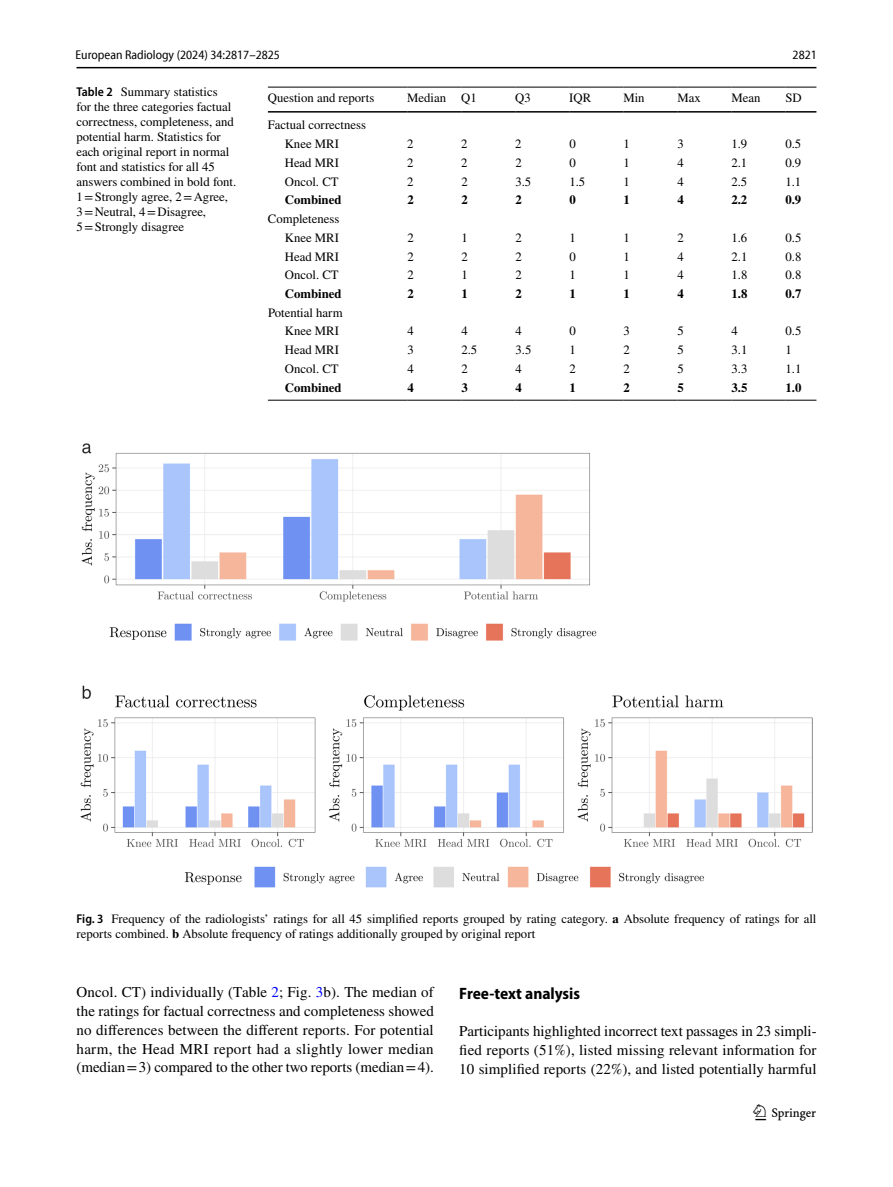
<style>
.page{position:relative;width:893px;height:1187px;background:#fff}
.page>*{position:absolute;margin:0;border:0;box-sizing:border-box;transform-origin:0 0}
.t1{font:22.5px "Springnew Regular 3";color:#000}
.t2{font:700 semi-condensed 16.5px "Myriad Pro";color:#000}
.t3{font:15px/18.8px "STIX";letter-spacing:.005em;color:#000;text-align:justify}
.t4{font:12.75px/15px "STIX";color:#000}
.t5{font:700 12.75px "STIX";color:#000}
.t6{font:semi-condensed 12.75px "Myriad Pro Unic";color:#000}
.s1{font-family:"Myriad Pro";font-weight:600;font-stretch:semi-condensed}
.s2{font-weight:700}
.s3{color:#00f}
</style>
<div class="page">
<hr style="left:77px;top:67px;width:739px;height:1px;background:#000">
<hr style="left:268px;top:87px;width:139px;height:1px;background:#000">
<hr style="left:268px;top:111px;width:139px;height:2px;background:#000">
<hr style="left:407px;top:87px;width:54px;height:1px;background:#000">
<hr style="left:407px;top:111px;width:54px;height:2px;background:#000">
<hr style="left:461px;top:87px;width:54px;height:1px;background:#000">
<hr style="left:461px;top:111px;width:54px;height:2px;background:#000">
<hr style="left:515px;top:87px;width:54px;height:1px;background:#000">
<hr style="left:515px;top:111px;width:54px;height:2px;background:#000">
<hr style="left:569px;top:87px;width:54px;height:1px;background:#000">
<hr style="left:569px;top:111px;width:54px;height:2px;background:#000">
<hr style="left:623px;top:87px;width:54px;height:1px;background:#000">
<hr style="left:623px;top:111px;width:54px;height:2px;background:#000">
<hr style="left:677px;top:87px;width:54px;height:1px;background:#000">
<hr style="left:677px;top:111px;width:54px;height:2px;background:#000">
<hr style="left:731px;top:87px;width:54px;height:1px;background:#000">
<hr style="left:731px;top:111px;width:54px;height:2px;background:#000">
<hr style="left:785px;top:87px;width:31px;height:1px;background:#000">
<hr style="left:785px;top:111px;width:31px;height:2px;background:#000">
<hr style="left:268px;top:400px;width:139px;height:1px;background:#000">
<hr style="left:407px;top:400px;width:54px;height:1px;background:#000">
<hr style="left:461px;top:400px;width:54px;height:1px;background:#000">
<hr style="left:515px;top:400px;width:54px;height:1px;background:#000">
<hr style="left:569px;top:400px;width:54px;height:1px;background:#000">
<hr style="left:623px;top:400px;width:54px;height:1px;background:#000">
<hr style="left:677px;top:400px;width:54px;height:1px;background:#000">
<hr style="left:731px;top:400px;width:54px;height:1px;background:#000">
<hr style="left:785px;top:400px;width:31px;height:1px;background:#000">
<img style="left:81px;top:443px;width:731px;height:444px">
<p class="t6" style="left:76px;top:50px;width:206px">European Radiology (2024) 34:2817–2825</p>
<p class="t6" style="left:793px;top:50px;width:26px">2821</p>
<p class="t4" style="left:77px;top:85px;width:161px"><span class="s1">Table 2</span> Summary statistics<br>for the three categories factual correctness, completeness, and potential harm. Statistics for each original report in normal font and statistics for all 45 answers combined in bold font.<br>1=Strongly agree, 2=Agree,<br>3=Neutral, 4=Disagree,<br>5=Strongly disagree</p>
<p class="t4" style="left:268px;top:91px;width:108px">Question and reports</p>
<p class="t4" style="left:407px;top:91px;width:71px">Median Q1</p>
<p class="t4" style="left:515px;top:91px;width:17px">Q3</p>
<p class="t4" style="left:569px;top:91px;width:23px">IQR</p>
<p class="t4" style="left:623px;top:91px;width:23px">Min</p>
<p class="t4" style="left:677px;top:91px;width:25px">Max</p>
<p class="t4" style="left:731px;top:91px;width:31px">Mean</p>
<p class="t4" style="left:785px;top:91px;width:18px">SD</p>
<p class="t4" style="left:285px;top:117px;width:83px;line-height:18.8px;text-indent:-17px">Factual correctness<br>Knee MRI</p>
<p class="t4" style="left:407px;top:137px;width:8px">2</p>
<p class="t4" style="left:461px;top:137px;width:8px">2</p>
<p class="t4" style="left:515px;top:137px;width:8px">2</p>
<p class="t4" style="left:569px;top:137px;width:8px">0</p>
<p class="t4" style="left:623px;top:137px;width:8px">1</p>
<p class="t4" style="left:677px;top:137px;width:8px">3</p>
<p class="t4" style="left:731px;top:137px;width:17px">1.9</p>
<p class="t4" style="left:785px;top:137px;width:17px">0.5</p>
<p class="t4" style="left:285px;top:156px;width:56px">Head MRI</p>
<p class="t4" style="left:407px;top:156px;width:8px">2</p>
<p class="t4" style="left:461px;top:156px;width:8px">2</p>
<p class="t4" style="left:515px;top:156px;width:8px">2</p>
<p class="t4" style="left:569px;top:156px;width:8px">0</p>
<p class="t4" style="left:623px;top:156px;width:8px">1</p>
<p class="t4" style="left:677px;top:156px;width:8px">4</p>
<p class="t4" style="left:731px;top:156px;width:17px">2.1</p>
<p class="t4" style="left:785px;top:156px;width:17px">0.9</p>
<p class="t4" style="left:285px;top:175px;width:55px">Oncol. CT</p>
<p class="t4" style="left:407px;top:175px;width:8px">2</p>
<p class="t4" style="left:461px;top:175px;width:8px">2</p>
<p class="t4" style="left:515px;top:175px;width:17px">3.5</p>
<p class="t4" style="left:569px;top:175px;width:17px">1.5</p>
<p class="t4" style="left:623px;top:175px;width:8px">1</p>
<p class="t4" style="left:677px;top:175px;width:8px">4</p>
<p class="t4" style="left:731px;top:175px;width:17px">2.5</p>
<p class="t4" style="left:785px;top:175px;width:17px">1.1</p>
<p class="t5" style="left:285px;top:192px;width:58px">Combined</p>
<p class="t5" style="left:407px;top:192px;width:8px">2</p>
<p class="t5" style="left:461px;top:192px;width:8px">2</p>
<p class="t5" style="left:515px;top:192px;width:8px">2</p>
<p class="t5" style="left:569px;top:192px;width:8px">0</p>
<p class="t5" style="left:623px;top:192px;width:8px">1</p>
<p class="t5" style="left:677px;top:192px;width:8px">4</p>
<p class="t5" style="left:731px;top:192px;width:17px">2.2</p>
<p class="t5" style="left:785px;top:192px;width:17px">0.9</p>
<p class="t4" style="left:268px;top:210px;width:73px;line-height:18.8px;text-align:right">Completeness<br>Knee MRI</p>
<p class="t4" style="left:407px;top:231px;width:8px">2</p>
<p class="t4" style="left:461px;top:231px;width:8px">1</p>
<p class="t4" style="left:515px;top:231px;width:8px">2</p>
<p class="t4" style="left:569px;top:231px;width:8px">1</p>
<p class="t4" style="left:623px;top:231px;width:8px">1</p>
<p class="t4" style="left:677px;top:231px;width:8px">2</p>
<p class="t4" style="left:731px;top:231px;width:17px">1.6</p>
<p class="t4" style="left:785px;top:231px;width:17px">0.5</p>
<p class="t4" style="left:285px;top:249px;width:56px">Head MRI</p>
<p class="t4" style="left:407px;top:249px;width:8px">2</p>
<p class="t4" style="left:461px;top:249px;width:8px">2</p>
<p class="t4" style="left:515px;top:249px;width:8px">2</p>
<p class="t4" style="left:569px;top:249px;width:8px">0</p>
<p class="t4" style="left:623px;top:249px;width:8px">1</p>
<p class="t4" style="left:677px;top:249px;width:8px">4</p>
<p class="t4" style="left:731px;top:249px;width:17px">2.1</p>
<p class="t4" style="left:785px;top:249px;width:17px">0.8</p>
<p class="t4" style="left:285px;top:268px;width:55px">Oncol. CT</p>
<p class="t4" style="left:407px;top:268px;width:8px">2</p>
<p class="t4" style="left:461px;top:268px;width:8px">1</p>
<p class="t4" style="left:515px;top:268px;width:8px">2</p>
<p class="t4" style="left:569px;top:268px;width:8px">1</p>
<p class="t4" style="left:623px;top:268px;width:8px">1</p>
<p class="t4" style="left:677px;top:268px;width:8px">4</p>
<p class="t4" style="left:731px;top:268px;width:17px">1.8</p>
<p class="t4" style="left:785px;top:268px;width:17px">0.8</p>
<p class="t5" style="left:285px;top:286px;width:58px">Combined</p>
<p class="t5" style="left:407px;top:286px;width:8px">2</p>
<p class="t5" style="left:461px;top:286px;width:8px">1</p>
<p class="t5" style="left:515px;top:286px;width:8px">2</p>
<p class="t5" style="left:569px;top:286px;width:8px">1</p>
<p class="t5" style="left:623px;top:286px;width:8px">1</p>
<p class="t5" style="left:677px;top:286px;width:8px">4</p>
<p class="t5" style="left:731px;top:286px;width:17px">1.8</p>
<p class="t5" style="left:785px;top:286px;width:17px">0.7</p>
<p class="t4" style="left:268px;top:304px;width:76px;line-height:18.8px;text-align:right">Potential harm<br>Knee MRI</p>
<p class="t4" style="left:407px;top:324px;width:8px">4</p>
<p class="t4" style="left:461px;top:324px;width:8px">4</p>
<p class="t4" style="left:515px;top:324px;width:8px">4</p>
<p class="t4" style="left:569px;top:324px;width:8px">0</p>
<p class="t4" style="left:623px;top:324px;width:8px">3</p>
<p class="t4" style="left:677px;top:324px;width:8px">5</p>
<p class="t4" style="left:731px;top:324px;width:8px">4</p>
<p class="t4" style="left:785px;top:324px;width:17px">0.5</p>
<p class="t4" style="left:285px;top:343px;width:56px">Head MRI</p>
<p class="t4" style="left:407px;top:343px;width:8px">3</p>
<p class="t4" style="left:461px;top:343px;width:17px">2.5</p>
<p class="t4" style="left:515px;top:343px;width:17px">3.5</p>
<p class="t4" style="left:569px;top:343px;width:8px">1</p>
<p class="t4" style="left:623px;top:343px;width:8px">2</p>
<p class="t4" style="left:677px;top:343px;width:8px">5</p>
<p class="t4" style="left:731px;top:343px;width:17px">3.1</p>
<p class="t4" style="left:785px;top:343px;width:8px">1</p>
<p class="t4" style="left:285px;top:362px;width:55px">Oncol. CT</p>
<p class="t4" style="left:407px;top:362px;width:8px">4</p>
<p class="t4" style="left:461px;top:362px;width:8px">2</p>
<p class="t4" style="left:515px;top:362px;width:8px">4</p>
<p class="t4" style="left:569px;top:362px;width:8px">2</p>
<p class="t4" style="left:623px;top:362px;width:8px">2</p>
<p class="t4" style="left:677px;top:362px;width:8px">5</p>
<p class="t4" style="left:731px;top:362px;width:17px">3.3</p>
<p class="t4" style="left:785px;top:362px;width:17px">1.1</p>
<p class="t5" style="left:285px;top:380px;width:58px">Combined</p>
<p class="t5" style="left:407px;top:380px;width:8px">4</p>
<p class="t5" style="left:461px;top:380px;width:8px">3</p>
<p class="t5" style="left:515px;top:380px;width:8px">4</p>
<p class="t5" style="left:569px;top:380px;width:8px">1</p>
<p class="t5" style="left:623px;top:380px;width:8px">2</p>
<p class="t5" style="left:677px;top:380px;width:8px">5</p>
<p class="t5" style="left:731px;top:380px;width:17px">3.5</p>
<p class="t5" style="left:785px;top:380px;width:17px">1.0</p>
<p class="t4" style="left:77px;top:911px;width:741px"><span class="s1">Fig. 3</span> Frequency of the radiologists’ ratings for all 45 simplified reports grouped by rating category. <span class="s2">a</span> Absolute frequency of ratings for all reports combined. <span class="s2">b</span> Absolute frequency of ratings additionally grouped by original report</p>
<p class="t3" style="left:77px;top:983px;width:359px">Oncol. CT) individually (Table <span class="s3">2</span>; Fig. <span class="s3">3</span>b). The median of the ratings for factual correctness and completeness showed no differences between the different reports. For potential harm, the Head MRI report had a slightly lower median (median=3) compared to the other two reports (median=4).</p>
<p class="t2" style="left:459px;top:983px;width:122px">Free‑text analysis</p>
<p class="t3" style="left:459px;top:1022px;width:359px">Participants highlighted incorrect text passages in 23 simpli&shy;fied reports (51%), listed missing relevant information for 10 simplified reports (22%), and listed potentially harmful</p>
<h1 class="t1" style="left:755px;top:1104px;width:62px">1 3</h1>
</div>
